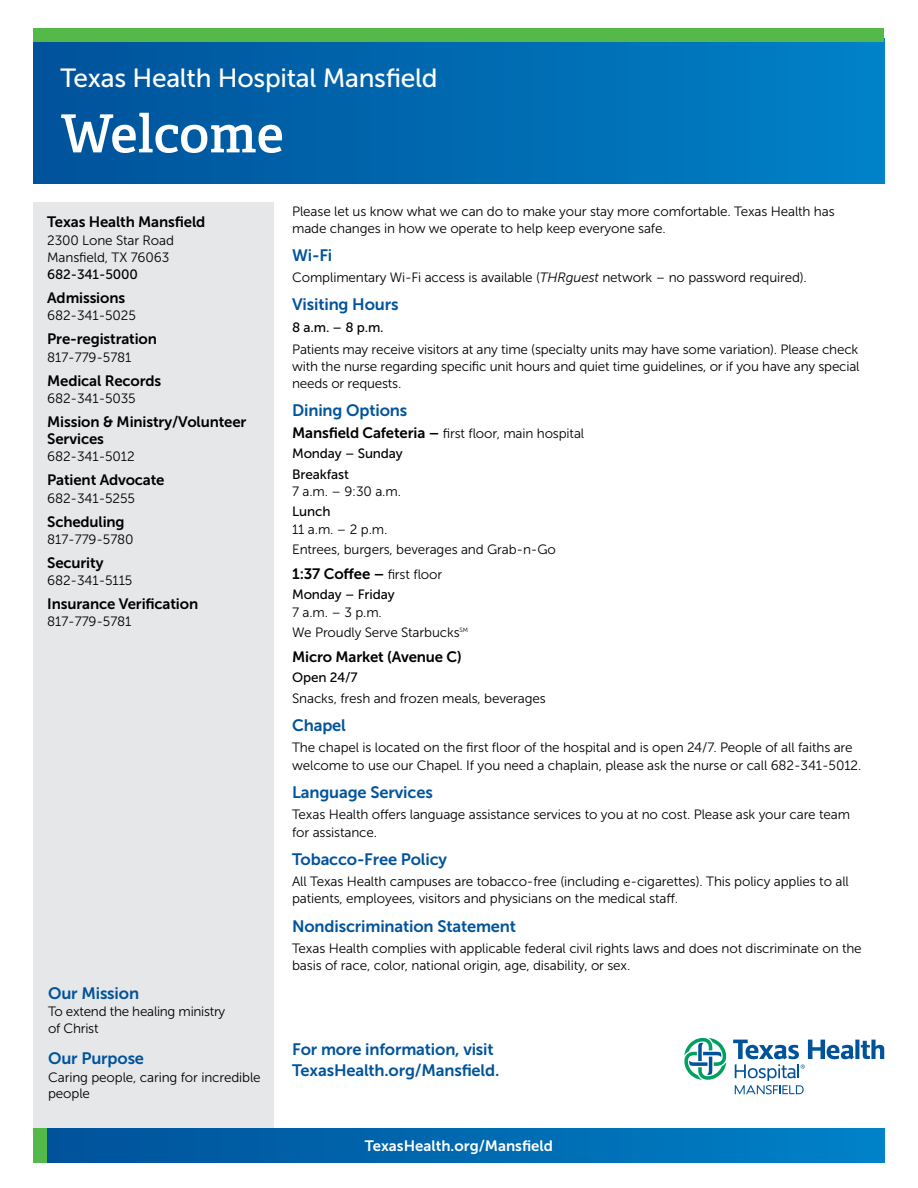
<style>
.page{position:relative;width:918px;height:1188px;background:#fff}
.page>*{position:absolute;margin:0;border:0;box-sizing:border-box;transform-origin:0 0}
.t1{font:600 52.5px "Adelle Basic";color:#fff}
.t2{font:26.25px "Museo Sans 500";letter-spacing:-.01em;color:#fff}
.t3{font:16.5px/21px "Museo Sans 700";letter-spacing:-.01em;color:#00539b}
.t4{font:15px/17.2px "Museo Sans 700";letter-spacing:-.01em;color:#000}
.t5{font:15px "Museo Sans 700";color:#fff}
.t6{font:13.5px/17.2px "Museo Sans 300";letter-spacing:-.01em;color:#000}
.t7{font:13.5px/20.5px "Museo Sans 500";letter-spacing:-.01em;color:#000}
.s1{font-style:italic}
.s2{font-family:"Museo Sans 700";font-size:15px}
.s3{font-family:"Museo Sans 300";font-size:13.5px}
</style>
<div class="page">
<div style="left:34px;top:202px;width:240px;height:935px;background:#e6e7e8"></div>
<div style="left:46px;top:1128px;width:838px;height:35px;background:linear-gradient(to right,#005299,#0081c7)"></div>
<div style="left:34px;top:1128px;width:13px;height:35px;background:#54b948"></div>
<div style="left:34px;top:38px;width:850px;height:145px;background:linear-gradient(to right,#00529a,#0081c7)"></div>
<div style="left:34px;top:29px;width:850px;height:13px;background:#54b948"></div>
<svg style="left:684px;top:1038px;width:43px;height:42px"></svg>
<svg style="left:855px;top:1040px;width:4px;height:19px"></svg>
<svg style="left:861px;top:1040px;width:23px;height:19px"></svg>
<svg style="left:733px;top:1040px;width:121px;height:54px"></svg>
<h2 class="t2" style="left:60px;top:64px;width:379px">Texas Health Hospital Mansfield</h2>
<h1 class="t1" style="left:60px;top:101px;width:225px">Welcome</h1>
<p class="t4" style="left:47px;top:213px;width:160px">Texas Health Mansfield</p>
<p class="t6" style="left:47px;top:231px;width:128px">2300 Lone Star Road<br>Mansfield, TX 76063</p>
<p class="t7" style="left:47px;top:264px;width:92px">682-341-5000</p>
<p class="t4" style="left:47px;top:289px;width:79px">Admissions</p>
<p class="t6" style="left:47px;top:307px;width:90px">682-341-5025</p>
<p class="t4" style="left:47px;top:330px;width:111px">Pre-registration</p>
<p class="t6" style="left:47px;top:348px;width:86px">817-779-5781</p>
<p class="t4" style="left:47px;top:372px;width:116px">Medical Records</p>
<p class="t6" style="left:47px;top:390px;width:90px">682-341-5035</p>
<p class="t4" style="left:47px;top:413px;width:201px">Mission &amp; Ministry/Volunteer<br>Services</p>
<p class="t6" style="left:47px;top:448px;width:89px">682-341-5012</p>
<p class="t4" style="left:47px;top:471px;width:119px">Patient Advocate</p>
<p class="t6" style="left:47px;top:489px;width:89px">682-341-5255</p>
<p class="t4" style="left:47px;top:513px;width:79px">Scheduling</p>
<p class="t6" style="left:47px;top:531px;width:88px">817-779-5780</p>
<p class="t4" style="left:47px;top:554px;width:58px">Security</p>
<p class="t6" style="left:47px;top:572px;width:87px">682-341-5115</p>
<p class="t4" style="left:47px;top:595px;width:152px">Insurance Verification</p>
<p class="t6" style="left:47px;top:613px;width:86px">817-779-5781</p>
<p class="t3" style="left:48px;top:982px;width:92px">Our Mission</p>
<p class="t6" style="left:48px;top:1003px;width:179px;line-height:16.5px">To extend the healing ministry of Christ</p>
<p class="t3" style="left:48px;top:1048px;width:98px">Our Purpose</p>
<p class="t6" style="left:48px;top:1069px;width:214px;line-height:16.5px">Caring people, caring for incredible people</p>
<p class="t6" style="left:292px;top:202px;width:544px">Please let us know what we can do to make your stay more comfortable. Texas Health has made changes in how we operate to help keep everyone safe.</p>
<p class="t3" style="left:292px;top:245px;width:42px">Wi-Fi</p>
<p class="t6" style="left:292px;top:269px;width:516px">Complimentary Wi-Fi access is available (<span class="s1">THRguest</span> network – no password required).</p>
<p class="t3" style="left:292px;top:294px;width:108px">Visiting Hours</p>
<p class="t7" style="left:292px;top:317px;width:93px">8 a.m. – 8 p.m.</p>
<p class="t6" style="left:292px;top:340px;width:569px;text-align:justify">Patients may receive visitors at any time (specialty units may have some variation). Please check with the nurse regarding specific unit hours and quiet time guidelines, or if you have any special needs or requests.</p>
<p class="t3" style="left:292px;top:400px;width:117px">Dining Options</p>
<p class="t6" style="left:292px;top:425px;width:294px"><span class="s2">Mansfield Cafeteria –</span> first floor, main hospital</p>
<p class="t7" style="left:292px;top:443px;width:112px">Monday – Sunday<br>Breakfast</p>
<p class="t6" style="left:292px;top:483px;width:110px">7 a.m. – 9:30 a.m.</p>
<p class="t7" style="left:292px;top:502px;width:40px">Lunch</p>
<p class="t6" style="left:292px;top:519px;width:265px;line-height:20.5px">11 a.m. – 2 p.m.<br>Entrees, burgers, beverages and Grab-n-Go</p>
<p class="t4" style="left:292px;top:565px;width:152px">1:37 Coffee – <span class="s3">first floor</span></p>
<p class="t7" style="left:292px;top:585px;width:104px">Monday – Friday</p>
<p class="t6" style="left:292px;top:602px;width:177px;line-height:20.5px">7 a.m. – 3 p.m.<br>We Proudly Serve Starbucks<sup>SM</sup></p>
<p class="t4" style="left:292px;top:648px;width:171px">Micro Market (Avenue C)</p>
<p class="t7" style="left:292px;top:667px;width:67px">Open 24/7</p>
<p class="t6" style="left:292px;top:690px;width:255px">Snacks, fresh and frozen meals, beverages</p>
<p class="t3" style="left:292px;top:715px;width:55px">Chapel</p>
<p class="t6" style="left:292px;top:739px;width:571px">The chapel is located on the first floor of the hospital and is open 24/7. People of all faiths are welcome to use our Chapel. If you need a chaplain, please ask the nurse or call 682-341-5012.</p>
<p class="t3" style="left:292px;top:782px;width:142px">Language Services</p>
<p class="t6" style="left:292px;top:806px;width:559px">Texas Health offers language assistance services to you at no cost. Please ask your care team for assistance.</p>
<p class="t3" style="left:292px;top:848px;width:157px">Tobacco-Free Policy</p>
<p class="t6" style="left:292px;top:873px;width:558px">All Texas Health campuses are tobacco-free (including e-cigarettes). This policy applies to all patients, employees, visitors and physicians on the medical staff.</p>
<p class="t3" style="left:292px;top:915px;width:225px">Nondiscrimination Statement</p>
<p class="t6" style="left:292px;top:940px;width:571px">Texas Health complies with applicable federal civil rights laws and does not discriminate on the basis of race, color, national origin, age, disability, or sex.</p>
<p class="t3" style="left:292px;top:1039px;width:209px">For more information, visit<br>TexasHealth.org/Mansfield.</p>
<p class="t5" style="left:365px;top:1138px;width:190px">TexasHealth.org/Mansfield</p>
</div>
